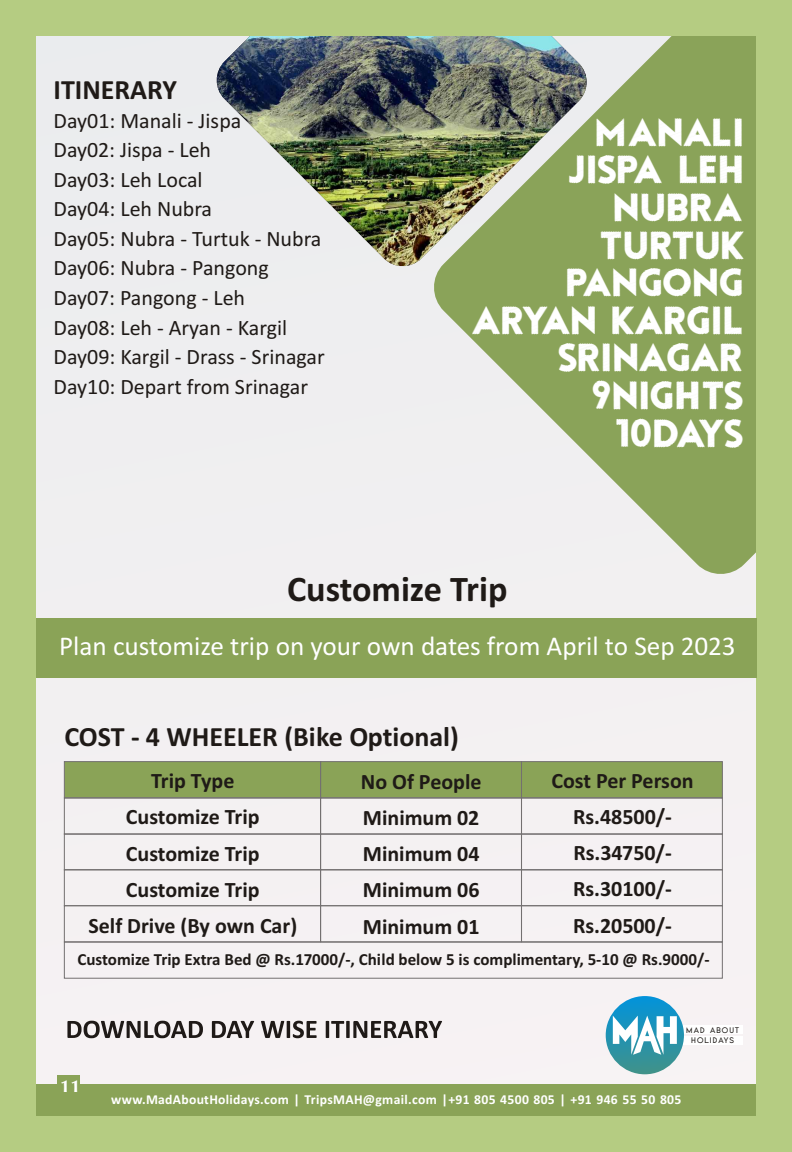
<style>
.page{position:relative;width:792px;height:1152px;background:#b5cc82}
.page>*{position:absolute;margin:0;border:0;box-sizing:border-box;transform-origin:0 0}
.t1{font:700 39.1px/37.6px "Tourmaline Geek";letter-spacing:-.03em;color:#fff;text-align:right}
.t2{font:700 36.3px "Calibri";color:#1f1a17}
.t3{font:700 28px "Calibri";color:#1f1a17}
.t4{font:27.2px "Calibri";color:#fff}
.t5{font:22px/29.5px "Calibri";color:#1f1a17}
.t6{font:700 22px/36.3px "Calibri";color:#1f1a17;text-align:center}
.t7{font:700 17.5px "CG Omega";color:#fff}
.t8{font:700 17px "Calibri";color:#1f1a17}
.t9{font:700 13.7px "Calibri";letter-spacing:.02em;color:#fff}
.t10{font:8px/10.3px "Typo Formal Demo";letter-spacing:.14em;color:#1f1a17;text-align:center}
</style>
<div class="page">
<div style="left:36px;top:36px;width:720px;height:1080px;background:#f3f0f2"></div>
<svg style="left:434px;top:36px;width:322px;height:538px;fill:#8aa359"></svg>
<img style="left:216px;top:36px;width:373px;height:229px">
<div style="left:320px;top:761px;width:202px;height:37px;background:#8aa357;border:1px solid #737070"></div>
<div style="left:521px;top:761px;width:202px;height:37px;background:#8aa357;border:1px solid #737070"></div>
<div style="left:320px;top:798px;width:202px;height:36px;border:1px solid #737070"></div>
<div style="left:521px;top:798px;width:202px;height:36px;border:1px solid #737070"></div>
<div style="left:320px;top:834px;width:202px;height:36px;border:1px solid #737070"></div>
<div style="left:521px;top:834px;width:202px;height:36px;border:1px solid #737070"></div>
<div style="left:320px;top:869px;width:202px;height:37px;border:1px solid #737070"></div>
<div style="left:320px;top:905px;width:202px;height:37px;border:1px solid #737070"></div>
<div style="left:521px;top:869px;width:202px;height:37px;border:1px solid #737070"></div>
<div style="left:521px;top:905px;width:202px;height:37px;border:1px solid #737070"></div>
<div style="left:64px;top:761px;width:257px;height:37px;background:#8aa357;border:1px solid #737070"></div>
<div style="left:64px;top:798px;width:257px;height:36px;border:1px solid #737070"></div>
<div style="left:64px;top:834px;width:257px;height:36px;border:1px solid #737070"></div>
<div style="left:64px;top:869px;width:257px;height:37px;border:1px solid #737070"></div>
<div style="left:64px;top:905px;width:257px;height:37px;border:1px solid #737070"></div>
<div style="left:64px;top:942px;width:659px;height:36px;border:1px solid #737070"></div>
<div style="left:36px;top:1085px;width:720px;height:31px;background:#8aa357"></div>
<div style="left:57px;top:1076px;width:23px;height:21px;background:#8aa357"></div>
<div style="left:681px;top:1026px;width:62px;height:8px;background:#fff"></div>
<div style="left:681px;top:1036px;width:62px;height:9px;background:#fff"></div>
<svg style="left:606px;top:996px;width:78px;height:78px;background:#2493b3"></svg>
<svg style="left:613px;top:1016px;width:64px;height:39px"></svg>
<div style="left:36px;top:618px;width:721px;height:59px;background:#8aa357"></div>
<svg style="left:67px;top:1021px;width:375px;height:17px"></svg>
<p class="t3" style="left:54px;top:78px;width:125px">ITINERARY</p>
<p class="t5" style="left:54px;top:108px;width:273px">Day01: Manali - Jispa<br>Day02: Jispa - Leh<br>Day03: Leh Local<br>Day04: Leh Nubra<br>Day05: Nubra - Turtuk - Nubra<br>Day06: Nubra - Pangong<br>Day07: Pangong - Leh<br>Day08: Leh - Aryan - Kargil<br>Day09: Kargil - Drass - Srinagar<br>Day10: Depart from Srinagar</p>
<h1 class="t1" style="left:470px;top:114px;width:275px">MANALI<br>JISPA LEH<br>NUBRA<br>TURTUK<br>PANGONG<br>ARYAN KARGIL<br>SRINAGAR<br>9NIGHTS<br>10DAYS</h1>
<h2 class="t2" style="left:287px;top:574px;width:222px">Customize Trip</h2>
<p class="t4" style="left:59px;top:634px;width:678px">Plan customize trip on your own dates from April to Sep 2023</p>
<p class="t3" style="left:64px;top:725px;width:396px">COST - 4 WHEELER (Bike Optional)</p>
<p class="t6" style="left:88px;top:765px;width:210px">Trip Type<br>Customize Trip<br>Customize Trip<br>Customize Trip<br>Self Drive (By own Car)</p>
<p class="t8" style="left:77px;top:952px;width:634px">Customize Trip Extra Bed @ Rs.17000/-, Child below 5 is complimentary, 5-10 @ Rs.9000/-</p>
<p class="t6" style="left:361px;top:765px;width:122px;text-align:justify">No Of People Minimum 02<br>Minimum 04<br>Minimum 06<br>Minimum 01</p>
<p class="t6" style="left:551px;top:764px;width:144px">Cost Per Person<br>Rs.48500/-<br>Rs.34750/-<br>Rs.30100/-<br>Rs.20500/-</p>
<p class="t7" style="left:60px;top:1079px;width:21px">11</p>
<p class="t10" style="left:686px;top:1026px;width:54px">MAD ABOUT<br>HOLIDAYS</p>
<p class="t9" style="left:111px;top:1094px;width:572px">www.MadAboutHolidays.com | TripsMAH@gmail.com |+91 805 4500 805 | +91 946 55 50 805</p>
</div>
